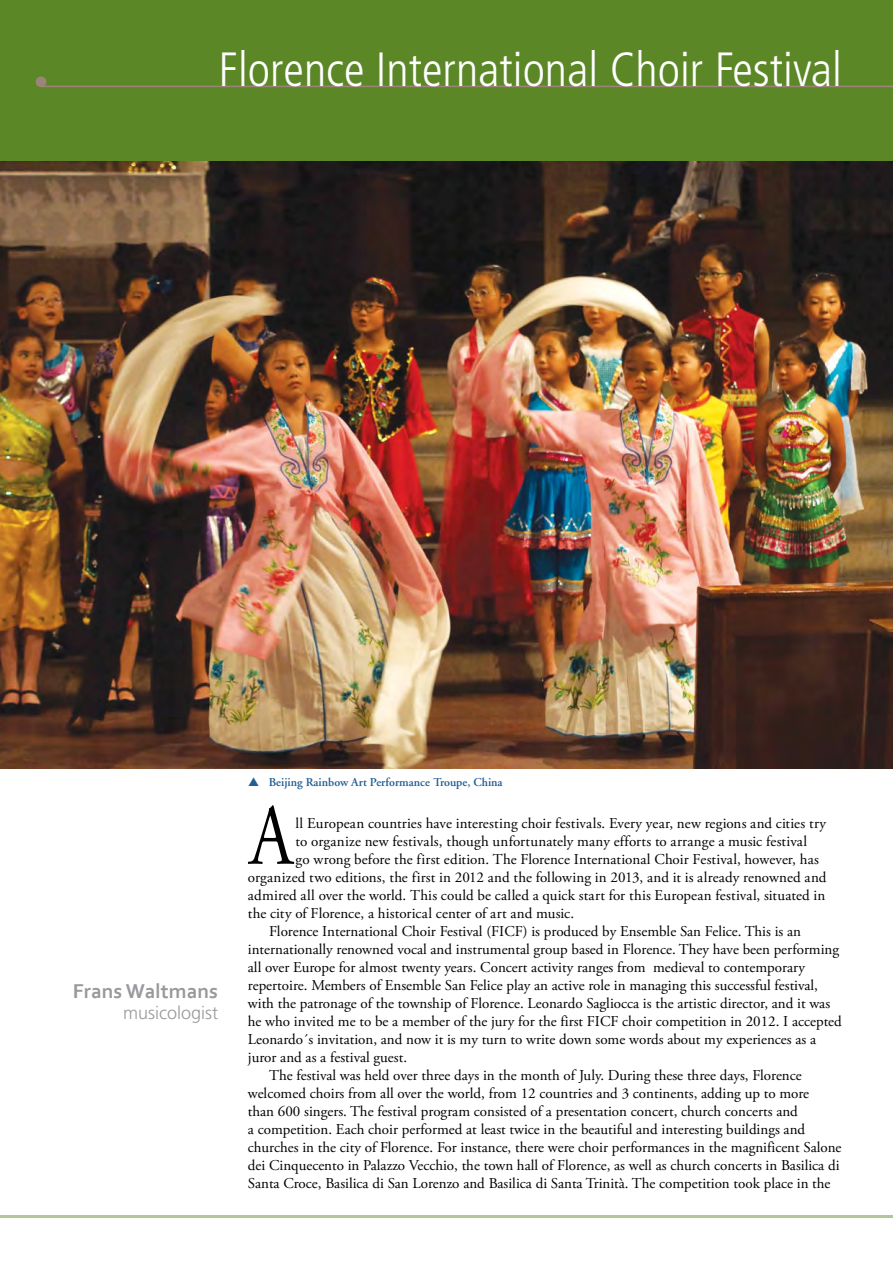
<style>
.page{position:relative;width:893px;height:1263px;background:#fff}
.page>*{position:absolute;margin:0;border:0;box-sizing:border-box;transform-origin:0 0}
.t1{font:86.55px "Adobe Garamond Pro";color:#000;scale:.8 1}
.t2{font:300 condensed 48px "Frutiger";color:#fff}
.t3{font:700 21px "Corbel";color:#97999c}
.t4{font:300 18px "Frutiger";color:#97999c}
.t5{font:15px "Adobe Garamond Pro";color:#000}
.t6{font:15px "Adobe Garamond Pro";letter-spacing:.02em;color:#000}
.t7{font:600 12px "Adobe Garamond";color:#235e93}
</style>
<div class="page">
<hr style="left:0;top:1215px;width:893px;height:3px;background:#b3c698">
<div style="left:0;top:0;width:893px;height:162px;background:#5c8727"></div>
<hr style="left:41px;top:86px;width:852px;height:1px;background:#9d847b">
<div style="left:36px;top:77px;width:10px;height:9px;background:#9d847b;border-radius:50%"></div>
<div style="left:36px;top:77px;width:10px;height:10px;border:2px solid #9d847b;border-radius:50%"></div>
<img style="left:0;top:162px;width:893px;height:606px">
<p class="t2" style="left:219px;top:42px;width:625px">Florence International Choir Festival</p>
<p class="t3" style="left:73px;top:978px;width:147px">Frans Waltmans</p>
<p class="t4" style="left:123px;top:1003px;width:97px">musicologist</p>
<p class="t7" style="left:269px;top:776px;width:235px">Beijing Rainbow Art Performance Troupe, China</p>
<p class="t1" style="left:250px;top:784px;width:55px">A</p>
<p class="t5" style="left:296px;top:814px;width:532px">ll European countries have interesting choir festivals. Every year, new regions and cities try</p>
<p class="t5" style="left:296px;top:832px;width:513px">to organize new festivals, though unfortunately many efforts to arrange a music festival</p>
<p class="t5" style="left:296px;top:850px;width:525px">go wrong before the first edition. The Florence International Choir Festival, however, has</p>
<p class="t5" style="left:248px;top:868px;width:580px">organized two editions, the first in 2012 and the following in 2013, and it is already renowned and</p>
<p class="t5" style="left:248px;top:886px;width:579px">admired all over the world. This could be called a quick start for this European festival, situated in</p>
<p class="t6" style="left:248px;top:904px;width:328px">the city of Florence, a historical center of art and music.</p>
<p class="t5" style="left:269px;top:922px;width:533px">Florence International Choir Festival (FICF) is produced by Ensemble San Felice. This is an</p>
<p class="t5" style="left:248px;top:940px;width:593px">internationally renowned vocal and instrumental group based in Florence. They have been performing</p>
<p class="t5" style="left:248px;top:958px;width:559px">all over Europe for almost twenty years. Concert activity ranges from medieval to contemporary</p>
<p class="t5" style="left:248px;top:976px;width:572px">repertoire. Members of Ensemble San Felice play an active role in managing this successful festival,</p>
<p class="t5" style="left:248px;top:994px;width:584px">with the patronage of the township of Florence. Leonardo Sagliocca is the artistic director, and it was</p>
<p class="t5" style="left:248px;top:1012px;width:595px">he who invited me to be a member of the jury for the first FICF choir competition in 2012. I accepted</p>
<p class="t5" style="left:248px;top:1030px;width:570px">Leonardo´s invitation, and now it is my turn to write down some words about my experiences as a</p>
<p class="t5" style="left:248px;top:1048px;width:161px">juror and as a festival guest.</p>
<p class="t5" style="left:269px;top:1066px;width:534px">The festival was held over three days in the month of July. During these three days, Florence</p>
<p class="t5" style="left:248px;top:1084px;width:563px">welcomed choirs from all over the world, from 12 countries and 3 continents, adding up to more</p>
<p class="t5" style="left:248px;top:1102px;width:551px">than 600 singers. The festival program consisted of a presentation concert, church concerts and</p>
<p class="t5" style="left:248px;top:1120px;width:559px">a competition. Each choir performed at least twice in the beautiful and interesting buildings and</p>
<p class="t5" style="left:248px;top:1138px;width:595px">churches in the city of Florence. For instance, there were choir performances in the magnificent Salone</p>
<p class="t5" style="left:248px;top:1156px;width:593px">dei Cinquecento in Palazzo Vecchio, the town hall of Florence, as well as church concerts in Basilica di</p>
<p class="t5" style="left:248px;top:1174px;width:584px">Santa Croce, Basilica di San Lorenzo and Basilica di Santa Trinità. The competition took place in the</p>
</div>
